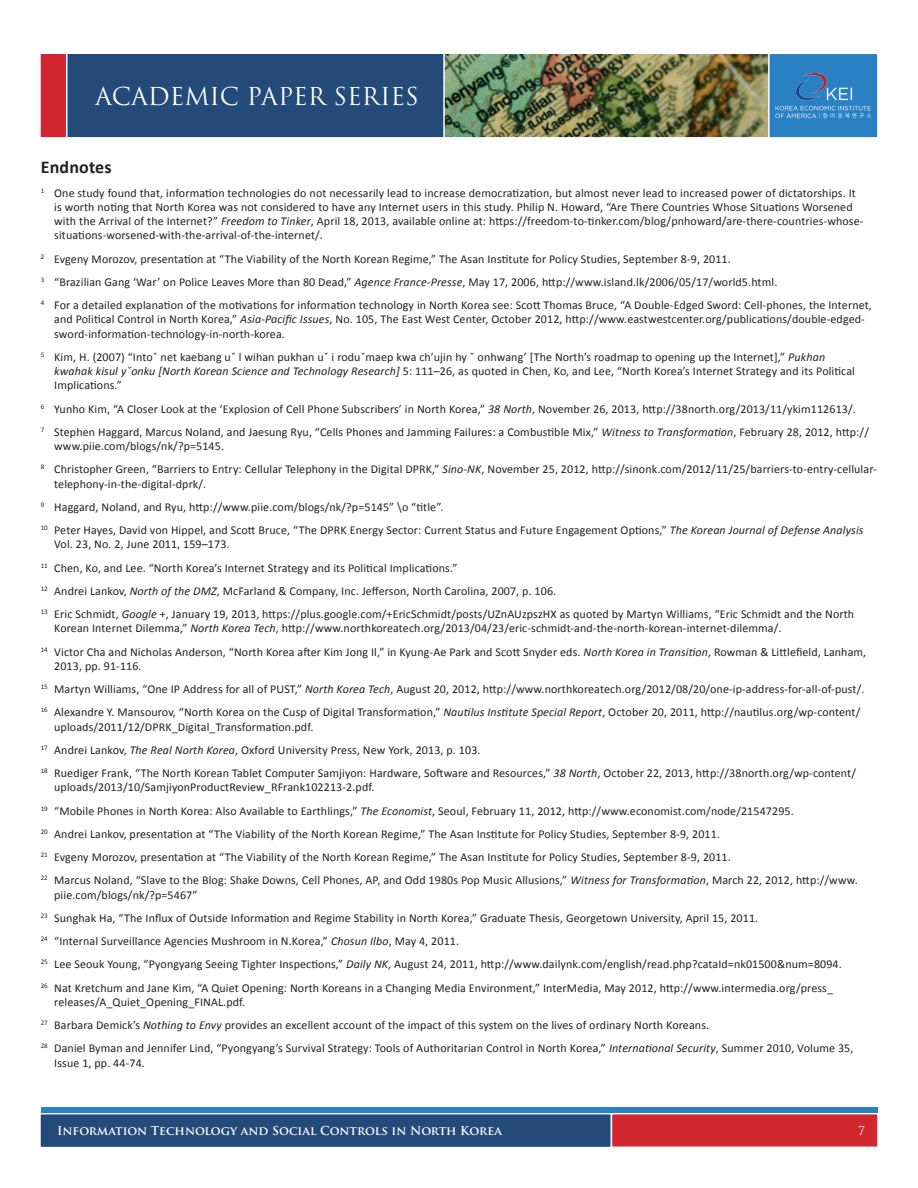
<style>
.page{position:relative;width:918px;height:1188px;background:#fff}
.page>*{position:absolute;margin:0;border:0;box-sizing:border-box;transform-origin:0 0}
.t1{font:24px "Trajan";color:#fff}
.Heading{font:700 18px "Calibri";letter-spacing:.01em;color:#231f20}
.Endnotes{font:12px/14.2px "Calibri";letter-spacing:.01em;color:#231f20}
.t2{font:700 12px "Trajan Pro";color:#fff}
.t3{font:12px "Trajan";color:#fff}
.s1{font-style:italic}
</style>
<div class="page">
<div style="left:63px;top:52px;width:789px;height:87px;background:#244a79;border:2px solid #fff"></div>
<div style="left:39px;top:52px;width:29px;height:87px;background:#d22631;border:2px solid #fff"></div>
<div style="left:767px;top:53px;width:112px;height:86px;background:#2981c4;border:2px solid #fff"></div>
<div style="left:39px;top:1113px;width:573px;height:35px;background:#244a79;border:2px solid #fff"></div>
<div style="left:611px;top:1113px;width:268px;height:35px;background:#d22631;border:2px solid #fff"></div>
<div style="left:41px;top:1107px;width:836px;height:6px;background:#2981c4"></div>
<img style="left:443px;top:52px;width:327px;height:87px">
<img style="left:776px;top:74px;width:96px;height:44px">
<h1 class="t1" style="left:95px;top:82px;width:325px">ACADEMIC PAPER SERIES</h1>
<p class="Heading" style="left:41px;top:156px;width:72px">Endnotes</p>
<p class="Endnotes" style="left:54px;top:185px;width:811px;text-indent:-14px"><sup>1</sup> One study found that, information technologies do not necessarily lead to increase democratization, but almost never lead to increased power of dictatorships. It is worth noting that North Korea was not considered to have any Internet users in this study. Philip N. Howard, “Are There Countries Whose Situations Worsened with the Arrival of the Internet?” <span class="s1">Freedom to Tinker</span>, April 18, 2013, available online at: https://freedom-to-tinker.com/blog/pnhoward/are-there-countries-whose&shy;situations-worsened-with-the-arrival-of-the-internet/.</p>
<p class="Endnotes" style="left:41px;top:251px;width:692px"><sup>2</sup> Evgeny Morozov, presentation at “The Viability of the North Korean Regime,” The Asan Institute for Policy Studies, September 8-9, 2011.</p>
<p class="Endnotes" style="left:41px;top:274px;width:738px"><sup>3</sup> “Brazilian Gang ‘War’ on Police Leaves More than 80 Dead,” <span class="s1">Agence France-Presse</span>, May 17, 2006, http://www.island.lk/2006/05/17/world5.html.</p>
<p class="Endnotes" style="left:54px;top:297px;width:819px;text-indent:-14px"><sup>4</sup> For a detailed explanation of the motivations for information technology in North Korea see: Scott Thomas Bruce, “A Double-Edged Sword: Cell-phones, the Internet, and Political Control in North Korea,” <span class="s1">Asia-Pacific Issues</span>, No. 105, The East West Center, October 2012, http://www.eastwestcenter.org/publications/double-edged&shy;sword-information-technology-in-north-korea.</p>
<p class="Endnotes" style="left:54px;top:349px;width:802px;text-indent:-14px"><sup>5</sup> Kim, H. (2007) “Intoˇ net kaebang uˇ l wihan pukhan uˇ i roduˇmaep kwa ch’ujin hy ˇ onhwang’ [The North’s roadmap to opening up the Internet],” <span class="s1">Pukhan kwahak kisul yˇonku [North Korean Science and Technology Research]</span> 5: 111–26, as quoted in Chen, Ko, and Lee, “North Korea’s Internet Strategy and its Political<br>Implications.”</p>
<p class="Endnotes" style="left:41px;top:401px;width:817px"><sup>6</sup> Yunho Kim, “A Closer Look at the ‘Explosion of Cell Phone Subscribers’ in North Korea,” <span class="s1">38 North</span>, November 26, 2013, http://38north.org/2013/11/ykim112613/.</p>
<p class="Endnotes" style="left:54px;top:424px;width:816px;text-indent:-14px"><sup>7</sup> Stephen Haggard, Marcus Noland, and Jaesung Ryu, “Cells Phones and Jamming Failures: a Combustible Mix,” <span class="s1">Witness to Transformation</span>, February 28, 2012, http:// www.piie.com/blogs/nk/?p=5145.</p>
<p class="Endnotes" style="left:54px;top:462px;width:824px;text-indent:-14px"><sup>8</sup> Christopher Green, “Barriers to Entry: Cellular Telephony in the Digital DPRK,” <span class="s1">Sino-NK</span>, November 25, 2012, http://sinonk.com/2012/11/25/barriers-to-entry-cellular&shy;telephony-in-the-digital-dprk/.</p>
<p class="Endnotes" style="left:41px;top:499px;width:404px"><sup>9</sup> Haggard, Noland, and Ryu, http://www.piie.com/blogs/nk/?p=5145” \o “title”.</p>
<p class="Endnotes" style="left:54px;top:522px;width:811px;text-indent:-14px"><sup>10</sup> Peter Hayes, David von Hippel, and Scott Bruce, “The DPRK Energy Sector: Current Status and Future Engagement Options,” <span class="s1">The Korean Journal of Defense Analysis<br></span>Vol. 23, No. 2, June 2011, 159–173.</p>
<p class="Endnotes" style="left:41px;top:560px;width:418px"><sup>11</sup> Chen, Ko, and Lee. “North Korea’s Internet Strategy and its Political Implications.”</p>
<p class="Endnotes" style="left:41px;top:583px;width:517px"><sup>12</sup> Andrei Lankov, <span class="s1">North of the DMZ</span>, McFarland &amp; Company, Inc. Jefferson, North Carolina, 2007, p. 106.</p>
<p class="Endnotes" style="left:54px;top:606px;width:802px;text-indent:-14px"><sup>13</sup> Eric Schmidt, <span class="s1">Google</span> +, January 19, 2013, https://plus.google.com/+EricSchmidt/posts/UZnAUzpszHX as quoted by Martyn Williams, “Eric Schmidt and the North<br>Korean Internet Dilemma,” <span class="s1">North Korea Tech</span>, http://www.northkoreatech.org/2013/04/23/eric-schmidt-and-the-north-korean-internet-dilemma/.</p>
<p class="Endnotes" style="left:54px;top:644px;width:814px;text-indent:-14px"><sup>14</sup> Victor Cha and Nicholas Anderson, “North Korea after Kim Jong Il,” in Kyung-Ae Park and Scott Snyder eds. <span class="s1">North Korea in Transition</span>, Rowman &amp; Littlefield, Lanham,<br>2013, pp. 91-116.</p>
<p class="Endnotes" style="left:41px;top:681px;width:825px"><sup>15</sup> Martyn Williams, “One IP Address for all of PUST,” <span class="s1">North Korea Tech</span>, August 20, 2012, http://www.northkoreatech.org/2012/08/20/one-ip-address-for-all-of-pust/.</p>
<p class="Endnotes" style="left:54px;top:705px;width:808px;text-indent:-14px"><sup>16</sup> Alexandre Y. Mansourov, “North Korea on the Cusp of Digital Transformation,” <span class="s1">Nautilus Institute Special Report</span>, October 20, 2011, http://nautilus.org/wp-content/ uploads/2011/12/DPRK_Digital_Transformation.pdf.</p>
<p class="Endnotes" style="left:41px;top:742px;width:441px"><sup>17</sup> Andrei Lankov, <span class="s1">The Real North Korea</span>, Oxford University Press, New York, 2013, p. 103.</p>
<p class="Endnotes" style="left:54px;top:765px;width:803px;text-indent:-14px"><sup>18</sup> Ruediger Frank, “The North Korean Tablet Computer Samjiyon: Hardware, Software and Resources,” <span class="s1">38 North</span>, October 22, 2013, http://38north.org/wp-content/ uploads/2013/10/SamjiyonProductReview_RFrank102213-2.pdf.</p>
<p class="Endnotes" style="left:41px;top:803px;width:755px"><sup>19</sup> “Mobile Phones in North Korea: Also Available to Earthlings,” <span class="s1">The Economist</span>, Seoul, February 11, 2012, http://www.economist.com/node/21547295.</p>
<p class="Endnotes" style="left:41px;top:826px;width:681px"><sup>20</sup> Andrei Lankov, presentation at “The Viability of the North Korean Regime,” The Asan Institute for Policy Studies, September 8-9, 2011.</p>
<p class="Endnotes" style="left:41px;top:849px;width:692px"><sup>21</sup> Evgeny Morozov, presentation at “The Viability of the North Korean Regime,” The Asan Institute for Policy Studies, September 8-9, 2011.</p>
<p class="Endnotes" style="left:54px;top:873px;width:805px;text-indent:-14px"><sup>22</sup> Marcus Noland, “Slave to the Blog: Shake Downs, Cell Phones, AP, and Odd 1980s Pop Music Allusions,” <span class="s1">Witness for Transformation</span>, March 22, 2012, http://www. piie.com/blogs/nk/?p=5467”</p>
<p class="Endnotes" style="left:41px;top:910px;width:719px"><sup>23</sup> Sunghak Ha, “The Influx of Outside Information and Regime Stability in North Korea,” Graduate Thesis, Georgetown University, April 15, 2011.</p>
<p class="Endnotes" style="left:41px;top:933px;width:420px"><sup>24</sup> “Internal Surveillance Agencies Mushroom in N.Korea,” <span class="s1">Chosun Ilbo</span>, May 4, 2011.</p>
<p class="Endnotes" style="left:41px;top:957px;width:803px"><sup>25</sup> Lee Seouk Young, “Pyongyang Seeing Tighter Inspections,” <span class="s1">Daily NK</span>, August 24, 2011, http://www.dailynk.com/english/read.php?cataId=nk01500&amp;num=8094.</p>
<p class="Endnotes" style="left:54px;top:980px;width:780px;text-indent:-14px"><sup>26</sup> Nat Kretchum and Jane Kim, “A Quiet Opening: North Koreans in a Changing Media Environment,” InterMedia, May 2012, http://www.intermedia.org/press_ releases/A_Quiet_Opening_FINAL.pdf.</p>
<p class="Endnotes" style="left:41px;top:1017px;width:670px"><sup>27</sup> Barbara Demick’s <span class="s1">Nothing to Envy</span> provides an excellent account of the impact of this system on the lives of ordinary North Koreans.</p>
<p class="Endnotes" style="left:54px;top:1041px;width:801px;text-indent:-14px"><sup>28</sup> Daniel Byman and Jennifer Lind, “Pyongyang’s Survival Strategy: Tools of Authoritarian Control in North Korea,” <span class="s1">International Security</span>, Summer 2010, Volume 35,<br>Issue 1, pp. 44-74.</p>
<p class="t2" style="left:57px;top:1123px;width:446px">Information Technology and Social Controls in North Korea</p>
<p class="t3" style="left:858px;top:1124px;width:8px">7</p>
</div>
